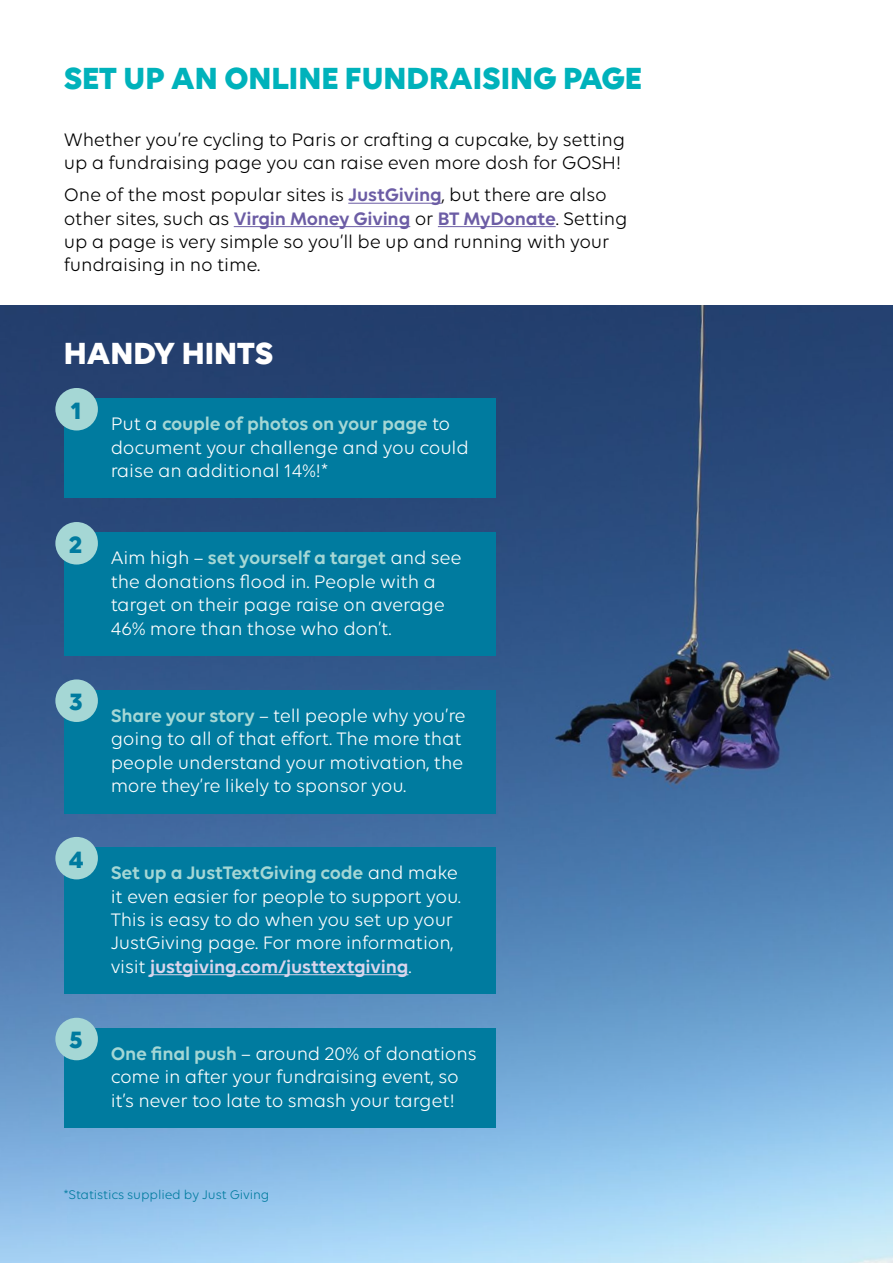
<style>
.page{position:relative;width:893px;height:1263px;background:#fff}
.page>*{position:absolute;margin:0;border:0;box-sizing:border-box;transform-origin:0 0}
.t1{font:700 33px "GOSH Brave";color:#00b2bb}
.t2{font:700 33px "GOSH Brave";color:#fff}
.t3{font:700 25.5px "GOSH Brave";color:#007b9f}
.t4{font:19.5px/23.4px "GOSH Brave";letter-spacing:-.01em;color:#fff}
.t5{font:19.5px/23.4px "GOSH Brave";letter-spacing:-.01em;color:#000}
.t6{font:13.5px "GOSH Brave";letter-spacing:-.01em;color:#007b9f}
.s1{font-weight:600;color:#6c5da5}
.s2{font-weight:600;color:#a5d7d5}
.s3{font-weight:600;color:#d9d5ec}
</style>
<div class="page">
<img style="left:0;top:305px;width:893px;height:958px">
<hr style="left:348px;top:203px;width:94px;height:1px;background:#6c5da5">
<hr style="left:234px;top:226px;width:176px;height:1px;background:#6c5da5">
<hr style="left:438px;top:226px;width:118px;height:1px;background:#6c5da5">
<div style="left:64px;top:399px;width:432px;height:99px;background:#007b9f"></div>
<div style="left:55px;top:388px;width:43px;height:42px;background:#a5d7d5;border-radius:50%"></div>
<div style="left:64px;top:533px;width:432px;height:123px;background:#007b9f"></div>
<div style="left:55px;top:522px;width:43px;height:42px;background:#a5d7d5;border-radius:50%"></div>
<div style="left:64px;top:690px;width:432px;height:123px;background:#007b9f"></div>
<div style="left:55px;top:679px;width:43px;height:43px;background:#a5d7d5;border-radius:50%"></div>
<div style="left:64px;top:847px;width:432px;height:147px;background:#007b9f"></div>
<hr style="left:150px;top:974px;width:258px;height:1px;background:#d9d5ec">
<div style="left:55px;top:837px;width:43px;height:42px;background:#a5d7d5;border-radius:50%"></div>
<div style="left:64px;top:1028px;width:432px;height:100px;background:#007b9f"></div>
<div style="left:55px;top:1018px;width:43px;height:42px;background:#a5d7d5;border-radius:50%"></div>
<h1 class="t1" style="left:64px;top:58px;width:580px">SET UP AN ONLINE FUNDRAISING PAGE</h1>
<p class="t5" style="left:64px;top:128px;width:563px">Whether you’re cycling to Paris or crafting a cupcake, by setting up a fundraising page you can raise even more dosh for GOSH!</p>
<p class="t5" style="left:64px;top:183px;width:565px">One of the most popular sites is <span class="s1">JustGiving</span>, but there are also other sites, such as <span class="s1">Virgin Money Giving</span> or <span class="s1">BT MyDonate</span>. Setting up a page is very simple so you’ll be up and running with your fundraising in no time.</p>
<h1 class="t2" style="left:64px;top:334px;width:211px">HANDY HINTS</h1>
<h2 class="t3" style="left:70px;top:395px;width:13px">1</h2>
<h2 class="t3" style="left:69px;top:529px;width:15px">2</h2>
<h2 class="t3" style="left:69px;top:686px;width:15px">3</h2>
<h2 class="t3" style="left:69px;top:844px;width:16px">4</h2>
<h2 class="t3" style="left:69px;top:1025px;width:15px">5</h2>
<p class="t4" style="left:111px;top:412px;width:360px">Put a <span class="s2">couple of photos on your page</span> to document your challenge and you could raise an additional 14%!*</p>
<p class="t4" style="left:111px;top:546px;width:352px">Aim high – <span class="s2">set yourself a target</span> and see the donations flood in. People with a target on their page raise on average 46% more than those who don’t.</p>
<p class="t4" style="left:111px;top:703px;width:357px"><span class="s2">Share your story</span> – tell people why you’re going to all of that effort. The more that people understand your motivation, the more they’re likely to sponsor you.</p>
<p class="t4" style="left:111px;top:861px;width:352px"><span class="s2">Set up a JustTextGiving code</span> and make it even easier for people to support you.<br>This is easy to do when you set up your JustGiving page. For more information, visit <span class="s3">justgiving.com/justtextgiving</span>.</p>
<p class="t4" style="left:111px;top:1041px;width:367px"><span class="s2">One final push</span> – around 20% of donations come in after your fundraising event, so it’s never too late to smash your target!</p>
<p class="t6" style="left:63px;top:1187px;width:208px">*Statistics supplied by Just Giving</p>
</div>
